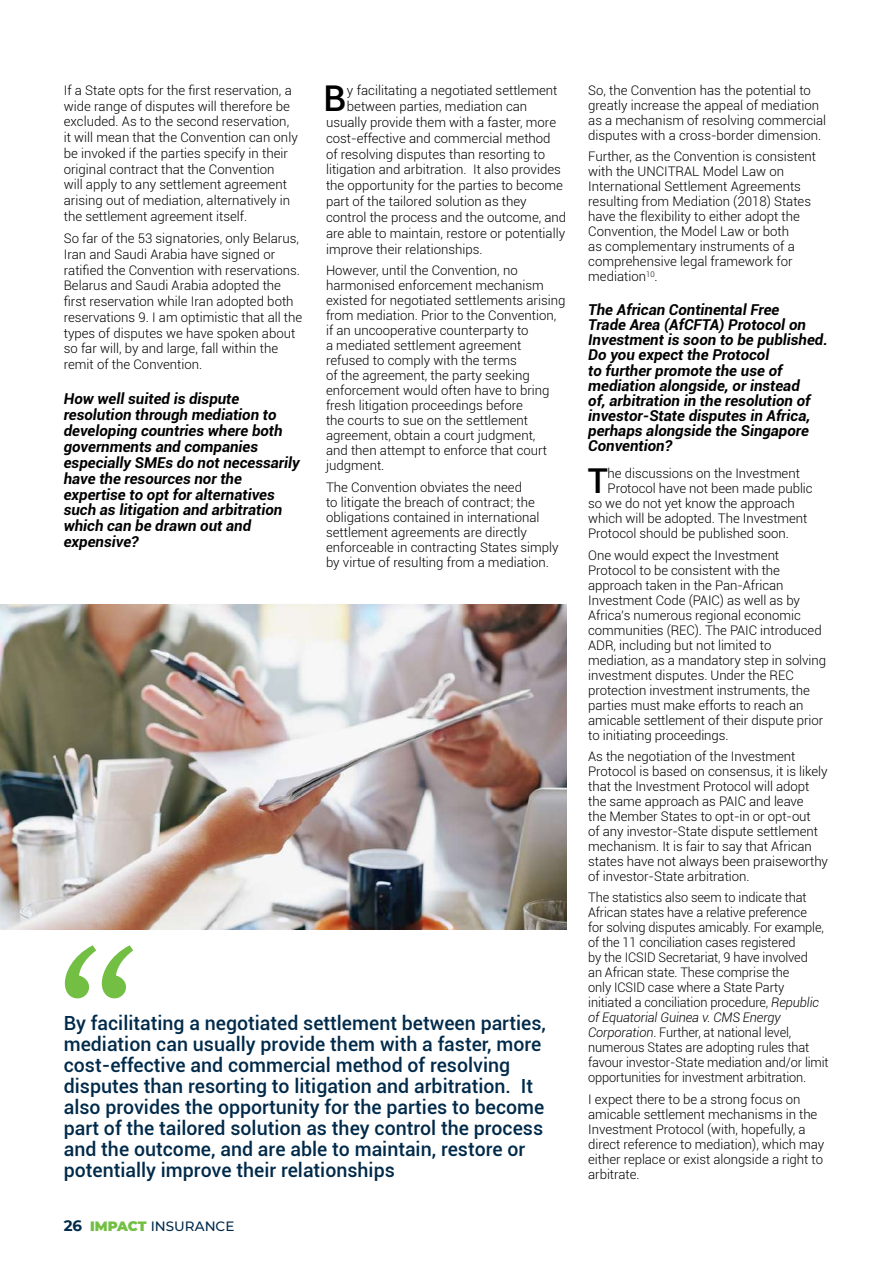
<style>
.page{position:relative;width:893px;height:1263px;background:#fff}
.page>*{position:absolute;margin:0;border:0;box-sizing:border-box;transform-origin:0 0}
.t1{font:500 35.55px "Roboto";color:#000}
.t2{font:500 34.35px "Roboto";color:#000}
.t3{font:500 19.5px/21px "Roboto";color:#002a4a}
.t4{font:italic 700 15px/15.9px "Roboto";color:#000}
.t5{font:500 13.5px "Montserrat";color:#002a4a}
.t6{font:300 13.2px/15px "Roboto";color:#000}
.s1{font-weight:700;font-size:15px}
.s2{font-weight:900;color:#72bf44}
.s3{font-style:italic}
</style>
<div class="page">
<svg style="left:65px;top:945px;width:68px;height:53px"></svg>
<img style="left:0;top:605px;width:567px;height:325px">
<p class="t6" style="left:64px;top:82px;width:235px;line-height:15.8px">If a State opts for the first reservation, a wide range of disputes will therefore be excluded. As to the second reservation, it will mean that the Convention can only be invoked if the parties specify in their original contract that the Convention<br>will apply to any settlement agreement arising out of mediation, alternatively in the settlement agreement itself.</p>
<p class="t6" style="left:64px;top:230px;width:240px;line-height:15.8px">So far of the 53 signatories, only Belarus, Iran and Saudi Arabia have signed or ratified the Convention with reservations.<br>Belarus and Saudi Arabia adopted the first reservation while Iran adopted both reservations 9. I am optimistic that all the types of disputes we have spoken about so far will, by and large, fall within the remit of the Convention.</p>
<p class="t4" style="left:64px;top:390px;width:238px">How well suited is dispute resolution through mediation to developing countries where both governments and companies especially SMEs do not necessarily have the resources nor the expertise to opt for alternatives such as litigation and arbitration which can be drawn out and expensive?</p>
<h1 class="t1" style="left:323px;top:73px;width:24px">B</h1>
<p class="t6" style="left:347px;top:82px;width:212px">y facilitating a negotiated settlement</p>
<p class="t6" style="left:347px;top:98px;width:182px">between parties, mediation can</p>
<p class="t6" style="left:326px;top:114px;width:232px">usually provide them with a faster, more</p>
<p class="t6" style="left:326px;top:130px;width:226px">cost-effective and commercial method</p>
<p class="t6" style="left:326px;top:146px;width:221px">of resolving disputes than resorting to</p>
<p class="t6" style="left:326px;top:162px;width:236px">litigation and arbitration. It also provides</p>
<p class="t6" style="left:326px;top:178px;width:238px">the opportunity for the parties to become</p>
<p class="t6" style="left:326px;top:194px;width:202px">part of the tailored solution as they</p>
<p class="t6" style="left:326px;top:210px;width:242px">control the process and the outcome, and</p>
<p class="t6" style="left:326px;top:225px;width:241px">are able to maintain, restore or potentially</p>
<p class="t6" style="left:326px;top:241px;width:158px">improve their relationships.</p>
<p class="t6" style="left:326px;top:263px;width:241px">However, until the Convention, no harmonised enforcement mechanism existed for negotiated settlements arising from mediation. Prior to the Convention, if an uncooperative counterparty to<br>a mediated settlement agreement refused to comply with the terms<br>of the agreement, the party seeking enforcement would often have to bring fresh litigation proceedings before<br>the courts to sue on the settlement agreement, obtain a court judgment,<br>and then attempt to enforce that court judgment.</p>
<p class="t6" style="left:326px;top:479px;width:234px">The Convention obviates the need<br>to litigate the breach of contract; the obligations contained in international settlement agreements are directly enforceable in contracting States simply by virtue of resulting from a mediation.</p>
<p class="t3" style="left:64px;top:1012px;width:484px">By facilitating a negotiated settlement between parties, mediation can usually provide them with a faster, more cost-effective and commercial method of resolving disputes than resorting to litigation and arbitration. It also provides the opportunity for the parties to become part of the tailored solution as they control the process and the outcome, and are able to maintain, restore or potentially improve their relationships</p>
<p class="t5" style="left:64px;top:1217px;width:172px"><span class="s1">26</span> <span class="s2">IMPACT</span> INSURANCE</p>
<p class="t6" style="left:588px;top:82px;width:240px">So, the Convention has the potential to greatly increase the appeal of mediation as a mechanism of resolving commercial disputes with a cross-border dimension.</p>
<p class="t6" style="left:588px;top:149px;width:229px">Further, as the Convention is consistent with the UNCITRAL Model Law on International Settlement Agreements resulting from Mediation (2018) States have the flexibility to either adopt the Convention, the Model Law or both<br>as complementary instruments of a comprehensive legal framework for mediation<sup>10</sup>.</p>
<p class="t4" style="left:588px;top:302px;width:241px;line-height:15px">The African Continental Free<br>Trade Area (AfCFTA) Protocol on<br>Investment is soon to be published.<br>Do you expect the Protocol<br>to further promote the use of mediation alongside, or instead<br>of, arbitration in the resolution of investor-State disputes in Africa, perhaps alongside the Singapore<br>Convention?</p>
<h2 class="t2" style="left:588px;top:457px;width:22px">T</h2>
<p class="t6" style="left:608px;top:466px;width:194px">he discussions on the Investment</p>
<p class="t6" style="left:608px;top:481px;width:207px">Protocol have not been made public</p>
<p class="t6" style="left:588px;top:496px;width:208px">so we do not yet know the approach</p>
<p class="t6" style="left:588px;top:511px;width:221px">which will be adopted. The Investment</p>
<p class="t6" style="left:588px;top:526px;width:202px">Protocol should be published soon.</p>
<p class="t6" style="left:588px;top:547px;width:239px">One would expect the Investment Protocol to be consistent with the approach taken in the Pan-African Investment Code (PAIC) as well as by Africa’s numerous regional economic communities (REC). The PAIC introduced ADR, including but not limited to mediation, as a mandatory step in solving investment disputes. Under the REC protection investment instruments, the parties must make efforts to reach an amicable settlement of their dispute prior to initiating proceedings.</p>
<p class="t6" style="left:588px;top:748px;width:241px">As the negotiation of the Investment Protocol is based on consensus, it is likely that the Investment Protocol will adopt the same approach as PAIC and leave<br>the Member States to opt-in or opt-out<br>of any investor-State dispute settlement mechanism. It is fair to say that African states have not always been praiseworthy of investor-State arbitration.</p>
<p class="t6" style="left:588px;top:890px;width:242px">The statistics also seem to indicate that African states have a relative preference<br>for solving disputes amicably. For example, of the 11 conciliation cases registered<br>by the ICSID Secretariat, 9 have involved<br>an African state. These comprise the<br>only ICSID case where a State Party initiated a conciliation procedure, <span class="s3">Republic of Equatorial Guinea v. CMS Energy Corporation</span>. Further, at national level, numerous States are adopting rules that favour investor-State mediation and/or limit opportunities for investment arbitration.</p>
<p class="t6" style="left:588px;top:1091px;width:238px">I expect there to be a strong focus on amicable settlement mechanisms in the Investment Protocol (with, hopefully, a direct reference to mediation), which may either replace or exist alongside a right to arbitrate.</p>
</div>
